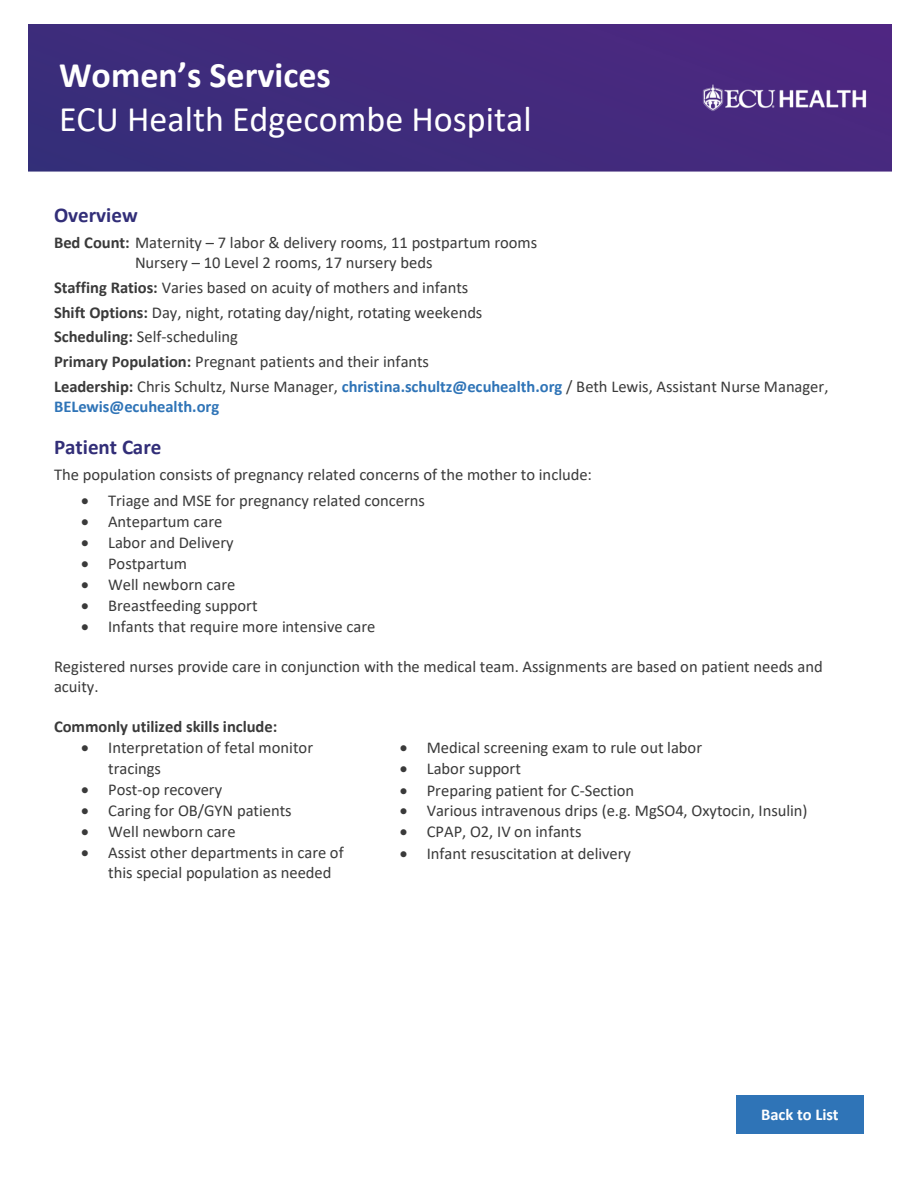
<style>
.page{position:relative;width:918px;height:1188px;background:#fff}
.page>*{position:absolute;margin:0;border:0;box-sizing:border-box;transform-origin:0 0}
.t1{font:36px "Calibri";color:#fff}
.t2{font:700 36px "Calibri";color:#fff}
.t3{font:700 21px "Calibri";color:#322e78}
.t4{font:16.5px/24.6px "Calibri";color:#3a3a3a}
.t5{font:700 16.5px "Calibri";color:#3a3a3a}
.t6{font:700 16.5px "Calibri";letter-spacing:-.005em;color:#2f74b7}
.t7{font:700 16.5px "Calibri";color:#fff}
.s1{font-weight:700}
.s2{font-weight:700;color:#2f74b7}
</style>
<div class="page">
<img style="left:28px;top:25px;width:864px;height:147px">
<div style="left:736px;top:1095px;width:128px;height:39px;background:#2f74b7"></div>
<h1 class="t2" style="left:59px;top:50px;width:273px">Women’s Services</h1>
<h1 class="t1" style="left:59px;top:106px;width:474px">ECU Health Edgecombe Hospital</h1>
<p class="t3" style="left:54px;top:208px;width:85px">Overview</p>
<p class="t4" style="left:135px;top:234px;width:404px;line-height:20.1px;text-indent:-81px"><span class="s1">Bed Count:</span> Maternity – 7 labor &amp; delivery rooms, 11 postpartum rooms<br>Nursery – 10 Level 2 rooms, 17 nursery beds</p>
<p class="t4" style="left:54px;top:276px;width:776px"><span class="s1">Staffing Ratios:</span> Varies based on acuity of mothers and infants<br><span class="s1">Shift Options:</span> Day, night, rotating day/night, rotating weekends<br><span class="s1">Scheduling:</span> Self-scheduling<br><span class="s1">Primary Population:</span> Pregnant patients and their infants<br><span class="s1">Leadership:</span> Chris Schultz, Nurse Manager, <span class="s2">christina.schultz@ecuhealth.org</span> / Beth Lewis, Assistant Nurse Manager,</p>
<p class="t6" style="left:54px;top:400px;width:167px">BELewis@ecuhealth.org</p>
<p class="t3" style="left:54px;top:440px;width:109px">Patient Care</p>
<p class="t4" style="left:54px;top:463px;width:540px">The population consists of pregnancy related concerns of the mother to include:</p>
<p class="t4" style="left:81px;top:489px;width:345px">• Triage and MSE for pregnancy related concerns</p>
<p class="t4" style="left:81px;top:510px;width:143px">• Antepartum care</p>
<p class="t4" style="left:81px;top:531px;width:154px">• Labor and Delivery</p>
<p class="t4" style="left:81px;top:552px;width:107px">• Postpartum</p>
<p class="t4" style="left:81px;top:573px;width:156px">• Well newborn care</p>
<p class="t4" style="left:81px;top:594px;width:178px">• Breastfeeding support</p>
<p class="t4" style="left:81px;top:615px;width:296px">• Infants that require more intensive care</p>
<p class="t4" style="left:54px;top:658px;width:770px;line-height:20px">Registered nurses provide care in conjunction with the medical team. Assignments are based on patient needs and acuity.</p>
<p class="t5" style="left:54px;top:721px;width:225px">Commonly utilized skills include:</p>
<p class="t4" style="left:108px;top:739px;width:206px;line-height:20.1px;text-indent:-27px">• Interpretation of fetal monitor tracings</p>
<p class="t4" style="left:81px;top:778px;width:143px">• Post-op recovery</p>
<p class="t4" style="left:81px;top:799px;width:212px">• Caring for OB/GYN patients</p>
<p class="t4" style="left:81px;top:820px;width:156px">• Well newborn care</p>
<p class="t4" style="left:108px;top:843px;width:237px;line-height:20.2px;text-indent:-27px">• Assist other departments in care of this special population as needed</p>
<p class="t4" style="left:400px;top:737px;width:304px">• Medical screening exam to rule out labor</p>
<p class="t4" style="left:400px;top:758px;width:123px">• Labor support</p>
<p class="t4" style="left:400px;top:779px;width:236px">• Preparing patient for C-Section</p>
<p class="t4" style="left:400px;top:800px;width:409px">• Various intravenous drips (e.g. MgSO4, Oxytocin, Insulin)</p>
<p class="t4" style="left:400px;top:821px;width:183px">• CPAP, O2, IV on infants</p>
<p class="t4" style="left:400px;top:842px;width:233px">• Infant resuscitation at delivery</p>
<p class="t7" style="left:761px;top:1109px;width:79px">Back to List</p>
</div>
